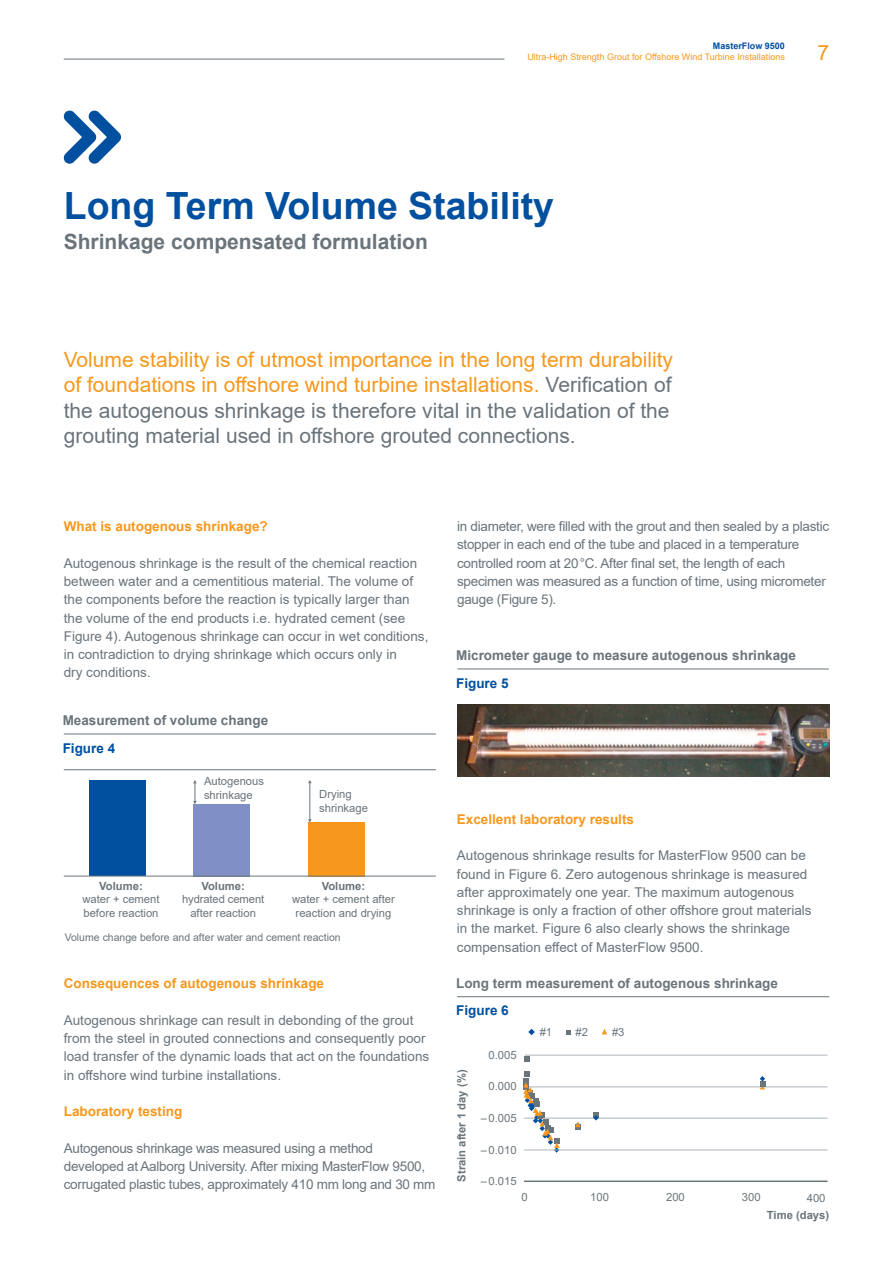
<style>
.page{position:relative;width:893px;height:1263px;background:#fff}
.page>*{position:absolute;margin:0;border:0;box-sizing:border-box;transform-origin:0 0}
.Headline____1__Level{font:700 37.5px "Arial";color:#01509f}
.Copy____Teasertext{font:21px/25.5px "Arial";color:#6a747b}
.Headline____1__Level-2{font:700 21px "Arial";color:#6a747b}
.t1{font:21px "Arial";color:#f7981d}
.Copy____Body_Text{font:13.5px/18.3px "Arial";color:#6a747b}
.Copy____Subheadline{font:13.5px/18.3px "Arial";letter-spacing:-.02em;color:#6a747b}
.Copy____Body_Text-2{font:700 13.5px "Arial";color:#6a747b}
.Copy____Subheadline-2{font:700 13.5px "Arial";color:#f7981d}
.Copy____Body_Text-3{font:700 13.5px "Arial";color:#01509f}
.Copy____Table{font:11.25px/13.5px "Arial";color:#6a747b}
.Copy____Table-2{font:700 11.25px "Arial";color:#6a747b}
.Copy____Sternchen_Te{font:700 11.25px "Arial";color:#6a747b}
.Border____Caption_Da{font:10.5px "Arial";color:#6a747b}
.t2{font:9px "Arial";color:#f7981d}
.t3{font:700 9px "Arial";color:#01509f}
.s1{color:#f7981d}
</style>
<div class="page">
<hr style="left:64px;top:59px;width:440px;height:1px;background:#6a747b">
<div style="left:89px;top:780px;width:57px;height:96px;background:#01509f"></div>
<div style="left:193px;top:804px;width:57px;height:72px;background:#8090c6"></div>
<div style="left:308px;top:822px;width:57px;height:54px;background:#f7981d"></div>
<svg style="left:193px;top:780px;width:4px;height:24px"></svg>
<hr style="left:309px;top:783px;width:1px;height:36px;background:#6a747b">
<hr style="left:64px;top:876px;width:372px;height:1px;background:#6a747b">
<hr style="left:64px;top:769px;width:372px;height:1px;background:#6a747b">
<img style="left:457px;top:704px;width:372px;height:73px">
<hr style="left:524px;top:1180px;width:303px;height:2px;background:#6a747b">
<hr style="left:524px;top:1149px;width:303px;height:1px;background:#adb4ba">
<hr style="left:524px;top:1118px;width:303px;height:1px;background:#adb4ba">
<hr style="left:524px;top:1086px;width:303px;height:1px;background:#adb4ba">
<hr style="left:525px;top:1055px;width:302px;height:1px;background:#adb4ba">
<svg style="left:524px;top:1056px;width:5px;height:6px"></svg>
<svg style="left:593px;top:1112px;width:6px;height:8px"></svg>
<svg style="left:760px;top:1076px;width:5px;height:13px"></svg>
<svg style="left:575px;top:1122px;width:5px;height:7px"></svg>
<svg style="left:523px;top:1071px;width:37px;height:82px"></svg>
<svg style="left:566px;top:1030px;width:5px;height:4px"></svg>
<svg style="left:602px;top:1029px;width:5px;height:5px"></svg>
<svg style="left:528px;top:1029px;width:7px;height:6px"></svg>
<hr style="left:64px;top:734px;width:372px;height:1px;background:#6a747b">
<hr style="left:457px;top:669px;width:372px;height:1px;background:#6a747b">
<hr style="left:457px;top:996px;width:372px;height:1px;background:#6a747b">
<svg style="left:63px;top:110px;width:58px;height:54px"></svg>
<p class="t3" style="left:713px;top:40px;width:74px">MasterFlow 9500</p>
<p class="t2" style="left:527px;top:50px;width:259px">Ultra-High Strength Grout for Offshore Wind Turbine Installations</p>
<h2 class="t1" style="left:817px;top:38px;width:13px">7</h2>
<p class="Headline____1__Level" style="left:64px;top:179px;width:492px">Long Term Volume Stability</p>
<p class="Headline____1__Level-2" style="left:64px;top:227px;width:366px">Shrinkage compensated formulation</p>
<p class="Copy____Teasertext" style="left:64px;top:346px;width:611px"><span class="s1">Volume stability is of utmost importance in the long term durability of foundations in offshore wind turbine installations.</span> Verification of the autogenous shrinkage is therefore vital in the validation of the grouting material used in offshore grouted connections.</p>
<p class="Copy____Subheadline-2" style="left:64px;top:517px;width:206px">What is autogenous shrinkage?</p>
<p class="Copy____Body_Text" style="left:64px;top:554px;width:355px">Autogenous shrinkage is the result of the chemical reaction</p>
<p class="Copy____Body_Text" style="left:64px;top:572px;width:351px">between water and a cementitious material. The volume of</p>
<p class="Copy____Body_Text" style="left:64px;top:590px;width:347px">the components before the reaction is typically larger than</p>
<p class="Copy____Body_Text" style="left:64px;top:609px;width:343px">the volume of the end products i.e. hydrated cement (see</p>
<p class="Copy____Body_Text" style="left:64px;top:627px;width:366px">Figure 4). Autogenous shrinkage can occur in wet conditions,</p>
<p class="Copy____Body_Text" style="left:64px;top:645px;width:335px">in contradiction to drying shrinkage which occurs only in</p>
<p class="Copy____Body_Text" style="left:64px;top:663px;width:89px">dry conditions.</p>
<p class="Copy____Body_Text-2" style="left:63px;top:711px;width:207px">Measurement of volume change</p>
<p class="Copy____Body_Text-3" style="left:63px;top:738px;width:54px">Figure 4</p>
<p class="Copy____Table" style="left:204px;top:774px;width:62px">Autogenous shrinkage</p>
<p class="Copy____Table-2" style="left:99px;top:878px;width:45px">Volume:</p>
<p class="Copy____Table" style="left:82px;top:892px;width:79px">water + cement before reaction</p>
<p class="Copy____Table-2" style="left:201px;top:878px;width:45px">Volume:</p>
<p class="Copy____Table" style="left:182px;top:892px;width:84px;text-align:center">hydrated cement after reaction</p>
<p class="Copy____Table" style="left:319px;top:788px;width:50px">Drying shrinkage</p>
<p class="Copy____Table-2" style="left:322px;top:878px;width:45px">Volume:</p>
<p class="Copy____Table" style="left:292px;top:892px;width:104px;text-align:center">water + cement after reaction and drying</p>
<p class="Border____Caption_Da" style="left:65px;top:930px;width:278px">Volume change before and after water and cement reaction</p>
<p class="Copy____Subheadline-2" style="left:64px;top:974px;width:262px">Consequences of autogenous shrinkage</p>
<p class="Copy____Body_Text" style="left:64px;top:1011px;width:367px">Autogenous shrinkage can result in debonding of the grout from the steel in grouted connections and consequently poor load transfer of the dynamic loads that act on the foundations in offshore wind turbine installations.</p>
<p class="Copy____Subheadline-2" style="left:64px;top:1102px;width:120px">Laboratory testing</p>
<p class="Copy____Subheadline" style="left:64px;top:1139px;width:373px">Autogenous shrinkage was measured using a method developed at Aalborg University. After mixing MasterFlow 9500, corrugated plastic tubes, approximately 410 mm long and 30 mm</p>
<p class="Copy____Subheadline" style="left:457px;top:517px;width:374px">in diameter, were filled with the grout and then sealed by a plastic stopper in each end of the tube and placed in a temperature controlled room at 20°C. After final set, the length of each specimen was measured as a function of time, using micrometer gauge (Figure 5).</p>
<p class="Copy____Body_Text-2" style="left:456px;top:646px;width:341px">Micrometer gauge to measure autogenous shrinkage</p>
<p class="Copy____Body_Text-3" style="left:456px;top:673px;width:54px">Figure 5</p>
<p class="Copy____Subheadline-2" style="left:457px;top:809px;width:179px">Excellent laboratory results</p>
<p class="Copy____Body_Text" style="left:457px;top:846px;width:356px">Autogenous shrinkage results for MasterFlow 9500 can be found in Figure 6. Zero autogenous shrinkage is measured after approximately one year. The maximum autogenous shrinkage is only a fraction of other offshore grout materials in the market. Figure 6 also clearly shows the shrinkage compensation effect of MasterFlow 9500.</p>
<p class="Copy____Body_Text-2" style="left:456px;top:973px;width:323px">Long term measurement of autogenous shrinkage</p>
<p class="Copy____Body_Text-3" style="left:456px;top:1001px;width:54px">Figure 6</p>
<p class="Copy____Sternchen_Te" style="left:454px;top:1181px;width:113px;rotate:-90deg">Strain after 1 day (%)</p>
<p class="Copy____Table" style="left:488px;top:1048px;width:30px">0.005</p>
<p class="Copy____Table" style="left:488px;top:1079px;width:30px">0.000</p>
<p class="Copy____Table" style="left:481px;top:1111px;width:37px">–0.005</p>
<p class="Copy____Table" style="left:481px;top:1143px;width:37px">–0.010</p>
<p class="Copy____Table" style="left:481px;top:1174px;width:37px">–0.015</p>
<p class="Copy____Table" style="left:540px;top:1025px;width:14px">#1</p>
<p class="Copy____Table" style="left:576px;top:1025px;width:14px">#2</p>
<p class="Copy____Table" style="left:612px;top:1025px;width:14px">#3</p>
<p class="Copy____Table" style="left:521px;top:1190px;width:8px">0</p>
<p class="Copy____Table" style="left:590px;top:1190px;width:20px">100</p>
<p class="Copy____Table" style="left:666px;top:1190px;width:20px">200</p>
<p class="Copy____Table" style="left:742px;top:1190px;width:20px">300</p>
<p class="Copy____Table" style="left:807px;top:1191px;width:20px">400</p>
<p class="Copy____Table-2" style="left:767px;top:1207px;width:64px">Time (days)</p>
</div>
